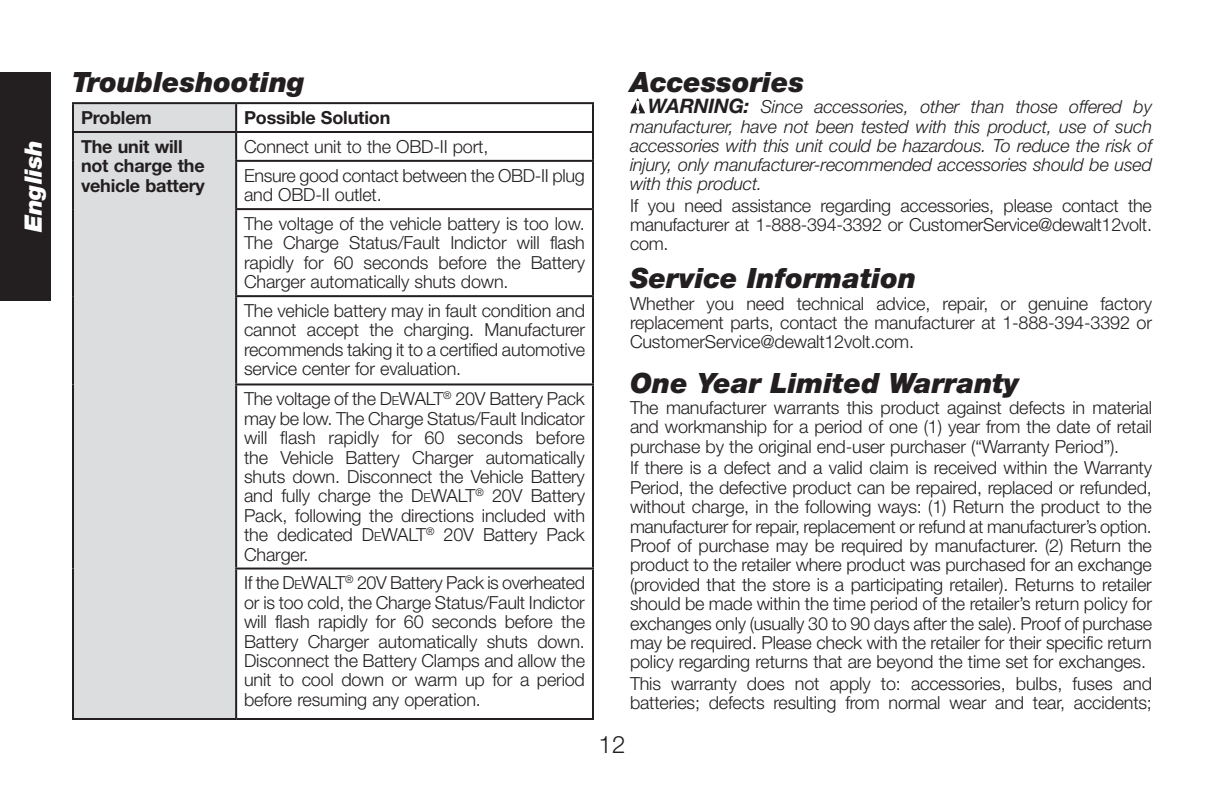
<style>
.page{position:relative;width:1224px;height:792px;background:#fff}
.page>*{position:absolute;margin:0;border:0;box-sizing:border-box;transform-origin:0 0}
.t1{font:italic 900 28px "Helvetica Neue LT Std";color:#231f20}
.t2{font:italic 900 24px "Helvetica Neue LT Std";color:#fff}
.t3{font:300 24px "Helvetica Neue LT Std";color:#231f20}
.t4{font:300 18px/19.4px "Helvetica Neue LT Std";letter-spacing:-.01em;color:#231f20;text-align:justify}
.t5{font:italic 300 18px/19.2px "Helvetica Neue LT Std";letter-spacing:-.01em;color:#231f20;text-align:justify}
.t6{font:700 18px/19.4px "Helvetica Neue LT Std";letter-spacing:-.01em;color:#231f20}
.s1{font-style:inherit}
.s2{font-size:12.6px}
.s3{font-weight:700;font-size:20px}
</style>
<div class="page">
<div style="left:0;top:72px;width:51px;height:228px;background:#231f20"></div>
<div style="left:74px;top:104px;width:161px;height:614px;background:#dcdddf"></div>
<hr style="left:72px;top:102px;width:164px;height:2px;background:#231f20">
<hr style="left:72px;top:104px;width:2px;height:27px;background:#231f20">
<hr style="left:236px;top:102px;width:358px;height:2px;background:#231f20">
<hr style="left:235px;top:104px;width:2px;height:27px;background:#231f20">
<hr style="left:592px;top:104px;width:2px;height:27px;background:#231f20">
<hr style="left:72px;top:131px;width:164px;height:2px;background:#231f20">
<hr style="left:72px;top:133px;width:2px;height:28px;background:#231f20">
<hr style="left:236px;top:131px;width:358px;height:2px;background:#231f20">
<hr style="left:235px;top:133px;width:2px;height:27px;background:#231f20">
<hr style="left:592px;top:133px;width:2px;height:27px;background:#231f20">
<hr style="left:72px;top:161px;width:2px;height:48px;background:#231f20">
<hr style="left:235px;top:160px;width:359px;height:2px;background:#231f20">
<hr style="left:235px;top:162px;width:2px;height:46px;background:#231f20">
<hr style="left:592px;top:162px;width:2px;height:46px;background:#231f20">
<hr style="left:72px;top:209px;width:2px;height:87px;background:#231f20">
<hr style="left:235px;top:208px;width:359px;height:2px;background:#231f20">
<hr style="left:235px;top:210px;width:2px;height:85px;background:#231f20">
<hr style="left:592px;top:210px;width:2px;height:85px;background:#231f20">
<hr style="left:72px;top:296px;width:2px;height:88px;background:#231f20">
<hr style="left:235px;top:295px;width:359px;height:2px;background:#231f20">
<hr style="left:235px;top:297px;width:2px;height:86px;background:#231f20">
<hr style="left:592px;top:297px;width:2px;height:86px;background:#231f20">
<hr style="left:72px;top:384px;width:2px;height:185px;background:#231f20">
<hr style="left:235px;top:383px;width:359px;height:2px;background:#231f20">
<hr style="left:235px;top:385px;width:2px;height:183px;background:#231f20">
<hr style="left:592px;top:385px;width:2px;height:183px;background:#231f20">
<hr style="left:72px;top:569px;width:2px;height:149px;background:#231f20">
<hr style="left:235px;top:568px;width:359px;height:2px;background:#231f20">
<hr style="left:235px;top:570px;width:2px;height:148px;background:#231f20">
<hr style="left:592px;top:570px;width:2px;height:148px;background:#231f20">
<hr style="left:72px;top:718px;width:164px;height:2px;background:#231f20">
<hr style="left:236px;top:718px;width:358px;height:2px;background:#231f20">
<svg style="left:630px;top:98px;width:15px;height:15px"></svg>
<h2 class="t2" style="left:19px;top:232px;width:93px;rotate:-90deg">English</h2>
<h1 class="t1" style="left:72px;top:65px;width:234px">Troubleshooting</h1>
<p class="t6" style="left:81px;top:107px;width:72px">Problem</p>
<p class="t6" style="left:244px;top:107px;width:148px">Possible Solution</p>
<p class="t6" style="left:81px;top:136px;width:125px">The unit will not charge the vehicle battery</p>
<p class="t4" style="left:244px;top:132px;width:342px;line-height:28.8px">Connect unit to the OBD-II port,<br>Ensure good contact between the OBD-II plug</p>
<p class="t4" style="left:244px;top:180px;width:342px;line-height:28.8px">and OBD-II outlet.<br>The voltage of the vehicle battery is too low.</p>
<p class="t4" style="left:244px;top:233px;width:342px">The Charge Status/Fault Indictor will flash rapidly for 60 seconds before the Battery Charger automatically shuts down.</p>
<p class="t4" style="left:244px;top:301px;width:342px">The vehicle battery may in fault condition and cannot accept the charging. Manufacturer recommends taking it to a certified automotive service center for evaluation.</p>
<p class="t4" style="left:244px;top:389px;width:342px">The voltage of the <span class="s1">D</span><span class="s2">E</span><span class="s1">WALT</span><sup>®</sup> 20V Battery Pack may be low. The Charge Status/Fault Indicator will flash rapidly for 60 seconds before the Vehicle Battery Charger automatically shuts down. Disconnect the Vehicle Battery and fully charge the <span class="s1">D</span><span class="s2">E</span><span class="s1">WALT</span><sup>®</sup> 20V Battery Pack, following the directions included with the dedicated <span class="s1">D</span><span class="s2">E</span><span class="s1">WALT</span><sup>®</sup> 20V Battery Pack Charger.</p>
<p class="t4" style="left:244px;top:573px;width:342px">If the <span class="s1">D</span><span class="s2">E</span><span class="s1">WALT</span><sup>®</sup> 20V Battery Pack is overheated or is too cold, the Charge Status/Fault Indictor will flash rapidly for 60 seconds before the Battery Charger automatically shuts down.<br>Disconnect the Battery Clamps and allow the unit to cool down or warm up for a period before resuming any operation.</p>
<h1 class="t1" style="left:630px;top:65px;width:176px">Accessories</h1>
<p class="t5" style="left:630px;top:97px;width:524px;text-indent:18px"><span class="s3">WARNING:</span> Since accessories, other than those offered by manufacturer, have not been tested with this product, use of such accessories with this unit could be hazardous. To reduce the risk of injury, only manufacturer-recommended accessories should be used with this product.</p>
<p class="t4" style="left:630px;top:195px;width:523px">If you need assistance regarding accessories, please contact the manufacturer at 1-888-394-3392 or CustomerService@dewalt12volt. com.</p>
<h1 class="t1" style="left:630px;top:261px;width:288px">Service Information</h1>
<p class="t4" style="left:630px;top:293px;width:524px">Whether you need technical advice, repair, or genuine factory replacement parts, contact the manufacturer at 1-888-394-3392 or CustomerService@dewalt12volt.com.</p>
<h1 class="t1" style="left:630px;top:365px;width:391px">One Year Limited Warranty</h1>
<p class="t4" style="left:630px;top:398px;width:524px">The manufacturer warrants this product against defects in material and workmanship for a period of one (1) year from the date of retail purchase by the original end-user purchaser (“Warranty Period”).</p>
<p class="t4" style="left:630px;top:458px;width:524px">If there is a defect and a valid claim is received within the Warranty Period, the defective product can be repaired, replaced or refunded, without charge, in the following ways: (1) Return the product to the manufacturer for repair, replacement or refund at manufacturer’s option.<br>Proof of purchase may be required by manufacturer. (2) Return the product to the retailer where product was purchased for an exchange (provided that the store is a participating retailer). Returns to retailer should be made within the time period of the retailer’s return policy for exchanges only (usually 30 to 90 days after the sale). Proof of purchase may be required. Please check with the retailer for their specific return policy regarding returns that are beyond the time set for exchanges.</p>
<p class="t4" style="left:630px;top:674px;width:523px">This warranty does not apply to: accessories, bulbs, fuses and batteries; defects resulting from normal wear and tear, accidents;</p>
<h2 class="t3" style="left:599px;top:730px;width:28px">12</h2>
</div>
